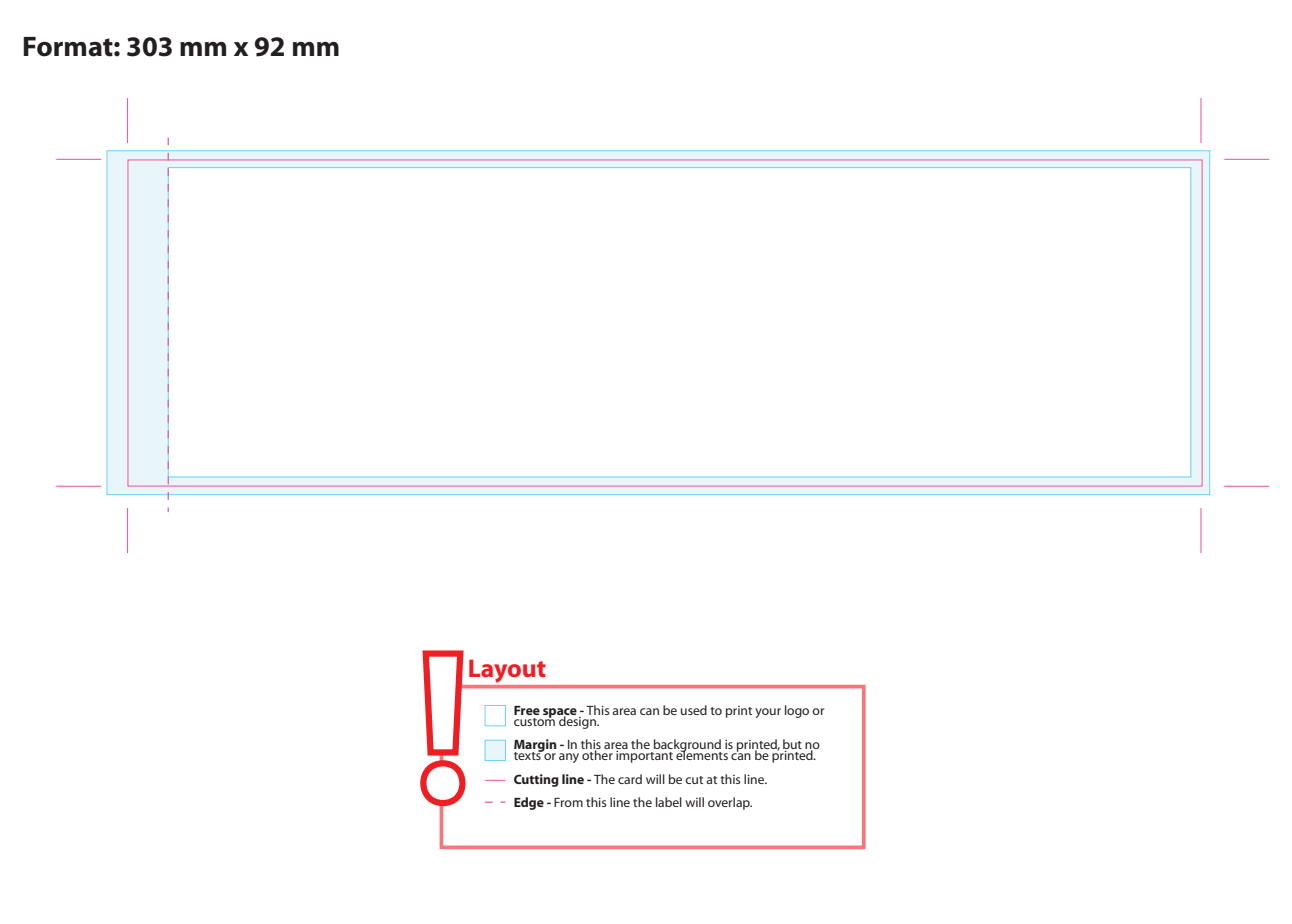
<style>
.page{position:relative;width:1292px;height:924px;background:#fff}
.page>*{position:absolute;margin:0;border:0;box-sizing:border-box;transform-origin:0 0}
.t1{font:700 28.38px "Myriad Pro";color:#231f20}
.t2{font:700 25.62px "Myriad";color:#ee1f23}
.t3{font:13.62px/11.2px "Myriad";color:#231f20}
.s1{font-weight:700}
</style>
<div class="page">
<svg style="left:106px;top:150px;width:1104px;height:345px"></svg>
<hr style="left:127px;top:98px;width:1px;height:45px;background:#ee509c">
<hr style="left:56px;top:159px;width:45px;height:1px;background:#ee509c">
<hr style="left:127px;top:508px;width:1px;height:45px;background:#ee509c">
<hr style="left:1200px;top:98px;width:1px;height:45px;background:#ee509c">
<hr style="left:1224px;top:159px;width:45px;height:1px;background:#ee509c">
<hr style="left:56px;top:486px;width:45px;height:1px;background:#ee509c">
<hr style="left:1224px;top:486px;width:45px;height:1px;background:#ee509c">
<hr style="left:1200px;top:508px;width:1px;height:45px;background:#ee509c">
<svg style="left:168px;top:137px;width:1px;height:375px"></svg>
<svg style="left:485px;top:780px;width:20px;height:1px"></svg>
<svg style="left:485px;top:801px;width:20px;height:1px"></svg>
<div style="left:484px;top:739px;width:22px;height:21px;background:#e8f6f9;border:1px solid #6dcff6"></div>
<div style="left:484px;top:705px;width:22px;height:21px;background:#fff;border:1px solid #6dcff6"></div>
<svg style="left:420px;top:650px;width:48px;height:159px"></svg>
<h1 class="t1" style="left:22px;top:28px;width:319px">Format: 303 mm x 92 mm</h1>
<h2 class="t2" style="left:467px;top:654px;width:80px">Layout</h2>
<p class="t3" style="left:513px;top:705px;width:312px"><span class="s1">Free space -</span> This area can be used to print your logo or custom design.</p>
<p class="t3" style="left:513px;top:739px;width:308px"><span class="s1">Margin -</span> In this area the background is printed, but no texts or any other important elements can be printed.</p>
<p class="t3" style="left:513px;top:774px;width:255px"><span class="s1">Cutting line -</span> The card will be cut at this line.</p>
<p class="t3" style="left:513px;top:797px;width:240px"><span class="s1">Edge -</span> From this line the label will overlap.</p>
</div>
